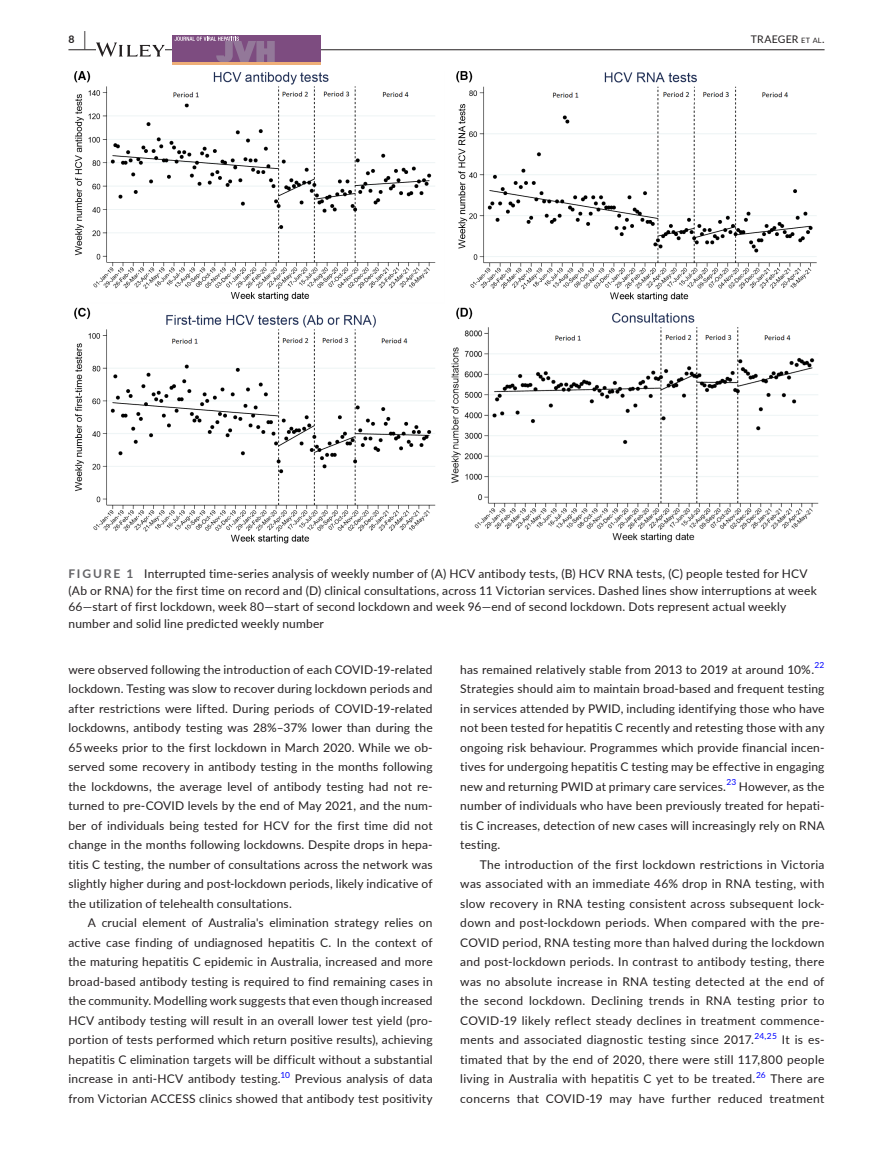
<style>
.page{position:relative;width:893px;height:1174px;background:#fff}
.page>*{position:absolute;margin:0;border:0;box-sizing:border-box;transform-origin:0 0}
.t1{font:12px/19.5px "Lato";letter-spacing:.015em;color:#231f20;text-align:justify}
.t2{font:10.5px "Lato";letter-spacing:.02em;color:#231f20}
.t3{font:700 10.5px "Lato";color:#231f20}
.t4{font:8.4px "Lato";color:#00f}
.s1{font-size:19.5px}
.s2{font-size:7.35px}
.s3{font-weight:700;color:#636366}
</style>
<div class="page">
<hr style="left:68px;top:49px;width:756px;height:1px;background:#231f20">
<svg style="left:96px;top:42px;width:69px;height:15px"></svg>
<div style="left:172px;top:35px;width:149px;height:30px;background:#7d4c80"></div>
<svg style="left:175px;top:37px;width:100px;height:25px"></svg>
<hr style="left:172px;top:62px;width:149px;height:3px;background:#efaf78">
<img style="left:74px;top:71px;width:745px;height:473px">
<p class="t3" style="left:68px;top:31px;width:19px">8 <span class="s1">|</span></p>
<p class="t2" style="left:751px;top:31px;width:75px">TRAEGER <span class="s2">et al</span>.</p>
<p class="t1" style="left:68px;top:565px;width:750px;line-height:16.5px;text-align:left"><span class="s3">FIGURE 1</span> Interrupted time-series analysis of weekly number of (A) HCV antibody tests, (B) HCV RNA tests, (C) people tested for HCV (Ab or RNA) for the first time on record and (D) clinical consultations, across 11 Victorian services. Dashed lines show interruptions at week 66—start of first lockdown, week 80—start of second lockdown and week 96—end of second lockdown. Dots represent actual weekly number and solid line predicted weekly number</p>
<p class="t1" style="left:68px;top:659px;width:366px">were observed following the introduction of each COVID-19-related lockdown. Testing was slow to recover during lockdown periods and after restrictions were lifted. During periods of COVID-19-related lockdowns, antibody testing was 28%–37% lower than during the 65 weeks prior to the first lockdown in March 2020. While we ob&shy;served some recovery in antibody testing in the months following the lockdowns, the average level of antibody testing had not re&shy;turned to pre-COVID levels by the end of May 2021, and the num&shy;ber of individuals being tested for HCV for the first time did not change in the months following lockdowns. Despite drops in hepa&shy;titis C testing, the number of consultations across the network was slightly higher during and post-lockdown periods, likely indicative of the utilization of telehealth consultations.</p>
<p class="t1" style="left:68px;top:912px;width:366px;text-indent:20px">A crucial element of Australia's elimination strategy relies on active case finding of undiagnosed hepatitis C. In the context of the maturing hepatitis C epidemic in Australia, increased and more broad-based antibody testing is required to find remaining cases in the community. Modelling work suggests that even though increased HCV antibody testing will result in an overall lower test yield (pro&shy;portion of tests performed which return positive results), achieving hepatitis C elimination targets will be difficult without a substantial increase in anti-HCV antibody testing.<sup>10</sup> Previous analysis of data from Victorian ACCESS clinics showed that antibody test positivity</p>
<p class="t1" style="left:460px;top:659px;width:355px">has remained relatively stable from 2013 to 2019 at around 10%.</p>
<p class="t4" style="left:815px;top:659px;width:11px">22</p>
<p class="t1" style="left:460px;top:678px;width:366px">Strategies should aim to maintain broad-based and frequent testing in services attended by PWID, including identifying those who have not been tested for hepatitis C recently and retesting those with any ongoing risk behaviour. Programmes which provide financial incen&shy;tives for undergoing hepatitis C testing may be effective in engaging new and returning PWID at primary care services.</p>
<p class="t4" style="left:726px;top:776px;width:11px">23</p>
<p class="t1" style="left:460px;top:776px;width:366px;text-indent:279px">However, as the number of individuals who have been previously treated for hepati&shy;tis C increases, detection of new cases will increasingly rely on RNA testing.</p>
<p class="t1" style="left:460px;top:854px;width:366px;text-indent:20px">The introduction of the first lockdown restrictions in Victoria was associated with an immediate 46% drop in RNA testing, with slow recovery in RNA testing consistent across subsequent lock&shy;down and post-lockdown periods. When compared with the pre-COVID period, RNA testing more than halved during the lockdown and post-lockdown periods. In contrast to antibody testing, there was no absolute increase in RNA testing detected at the end of the second lockdown. Declining trends in RNA testing prior to COVID-19 likely reflect steady declines in treatment commence&shy;ments and associated diagnostic testing since 2017.<sup>24,25</sup> It is es&shy;timated that by the end of 2020, there were still 117,800 people living in Australia with hepatitis C yet to be treated.<sup>26</sup> There are concerns that COVID-19 may have further reduced treatment</p>
</div>
